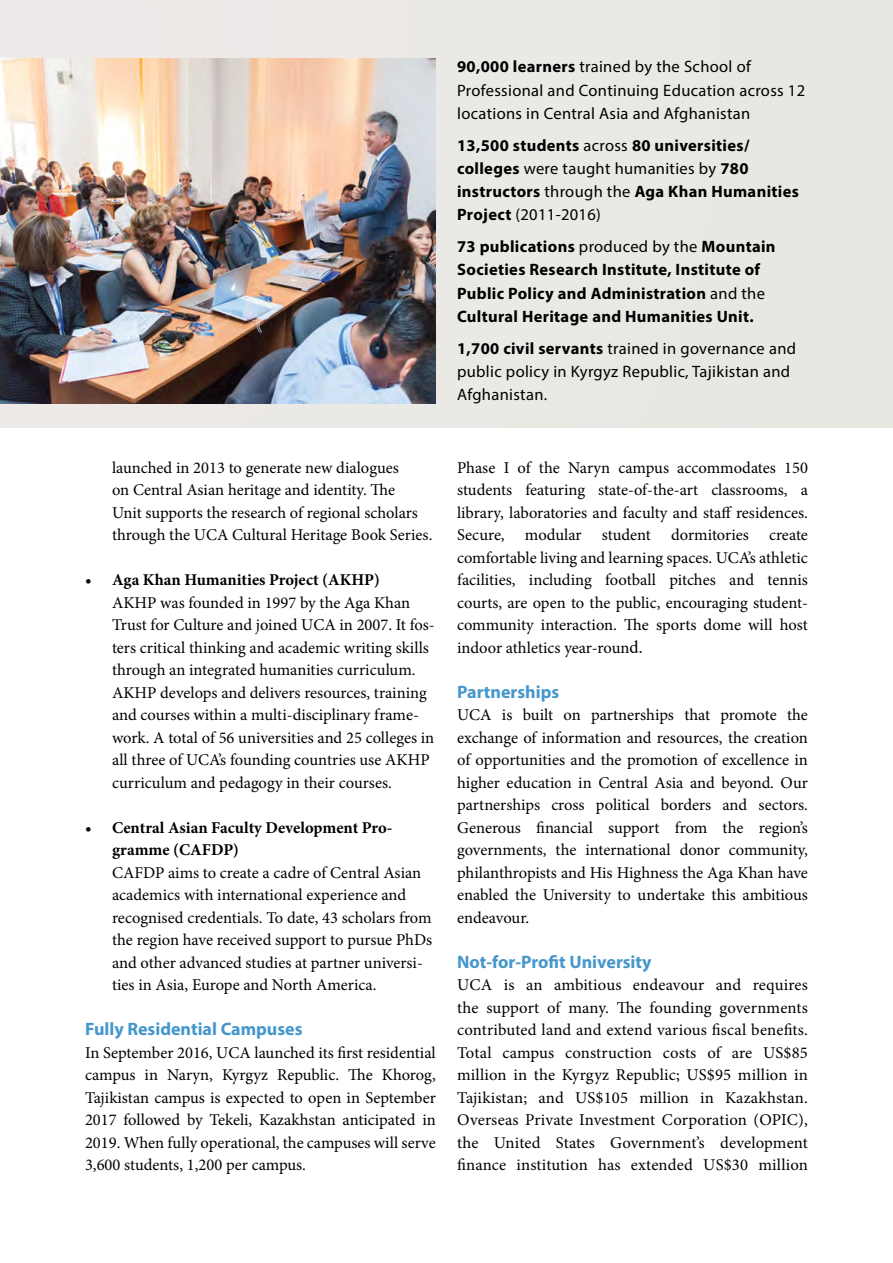
<style>
.page{position:relative;width:893px;height:1263px;background:#fff}
.page>*{position:absolute;margin:0;border:0;box-sizing:border-box;transform-origin:0 0}
.t1{font:700 18px "Myriad Pro";color:#4597cb}
.t2{font:16.5px/22.5px "Minion Pro";color:#000;text-align:justify}
.t3{font:700 16.5px/23.2px "Myriad Pro";letter-spacing:.02em;color:#000}
.t4{font:16.5px/23.2px "Myriad Pro";letter-spacing:.02em;color:#000}
.t5{font:700 16.5px/22.5px "Minion Pro";color:#000}
.s1{font-weight:700}
.s2{font-weight:400}
.s3{font-family:"Times New Roman";font-size:18px}
</style>
<div class="page">
<div style="left:0;top:0;width:893px;height:427px;background:#e9e9e4"></div>
<img style="left:1px;top:58px;width:435px;height:346px">
<p class="t4" style="left:457px;top:55px;width:350px"><span class="s1">90,000 learners</span> trained by the School of<br>Professional and Continuing Education across 12 locations in Central Asia and Afghanistan</p>
<p class="t3" style="left:457px;top:133px;width:343px">13,500 students <span class="s2">across</span> 80 universities/ colleges <span class="s2">were taught humanities by</span> 780 instructors <span class="s2">through the</span> Aga Khan Humanities Project <span class="s2">(2011-2016)</span></p>
<p class="t3" style="left:457px;top:234px;width:320px">73 publications <span class="s2">produced by the</span> Mountain Societies Research Institute, Institute of Public Policy and Administration <span class="s2">and the </span>Cultural Heritage and Humanities Unit.</p>
<p class="t4" style="left:457px;top:336px;width:341px"><span class="s1">1,700 civil servants</span> trained in governance and public policy in Kyrgyz Republic, Tajikistan and<br>Afghanistan.</p>
<p class="t2" style="left:112px;top:456px;width:322px;text-align:left">launched in 2013 to generate new dialogues<br>on Central Asian heritage and identity. The<br>Unit supports the research of regional scholars through the UCA Cultural Heritage Book Series.</p>
<p class="t5" style="left:85px;top:568px;width:296px">• Aga Khan Humanities Project (AKHP)</p>
<p class="t2" style="left:112px;top:591px;width:324px;text-align:left">AKHP was founded in 1997 by the Aga Khan Trust for Culture and joined UCA in 2007. It fos&shy;ters critical thinking and academic writing skills through an integrated humanities curriculum.<br>AKHP develops and delivers resources, training and courses within a multi-disciplinary frame&shy;work. A total of 56 universities and 25 colleges in all three of UCA’s founding countries use AKHP curriculum and pedagogy in their courses.</p>
<p class="t5" style="left:112px;top:816px;width:282px;text-indent:-27px">• Central Asian Faculty Development Pro&shy;gramme (CAFDP)</p>
<p class="t2" style="left:112px;top:861px;width:322px;text-align:left">CAFDP aims to create a cadre of Central Asian academics with international experience and recognised credentials. To date, 43 scholars from the region have received support to pursue PhDs and other advanced studies at partner universi&shy;ties in Asia, Europe and North America.</p>
<p class="t1" style="left:85px;top:1017px;width:219px">Fully Residential Campuses</p>
<p class="t2" style="left:85px;top:1041px;width:352px">In September 2016, UCA launched its first residential campus in Naryn, Kyrgyz Republic. The Khorog, Tajikistan campus is expected to open in September 2017 followed by Tekeli, Kazakhstan anticipated in 2019. When fully operational, the campuses will serve 3,600 students, 1,200 per campus.</p>
<p class="t2" style="left:457px;top:456px;width:352px">Phase I of the Naryn campus accommodates 150 students featuring state-of-the-art classrooms, a library, laboratories and faculty and staff residences.<br>Secure, modular student dormitories create comfortable living and learning spaces. UCA’s athletic facilities, including football pitches and tennis courts, are open to the public, encouraging student&shy;community interaction. The sports dome will host indoor athletics year-roun<span class="s3">d.</span></p>
<p class="t1" style="left:457px;top:680px;width:104px">Partnerships</p>
<p class="t2" style="left:457px;top:704px;width:352px">UCA is built on partnerships that promote the exchange of information and resources, the creation of opportunities and the promotion of excellence in higher education in Central Asia and beyond. Our partnerships cross political borders and sectors.<br>Generous financial support from the region’s governments, the international donor community, philanthropists and His Highness the Aga Khan have enabled the University to undertake this ambitious endeavour.</p>
<p class="t1" style="left:457px;top:950px;width:196px">Not-for-Profit University</p>
<p class="t2" style="left:457px;top:974px;width:352px">UCA is an ambitious endeavour and requires the support of many. The founding governments contributed land and extend various fiscal benefits.<br>Total campus construction costs of are US$85 million in the Kyrgyz Republic; US$95 million in Tajikistan; and US$105 million in Kazakhstan.<br>Overseas Private Investment Corporation (OPIC), the United States Government’s development finance institution has extended US$30 million</p>
</div>
